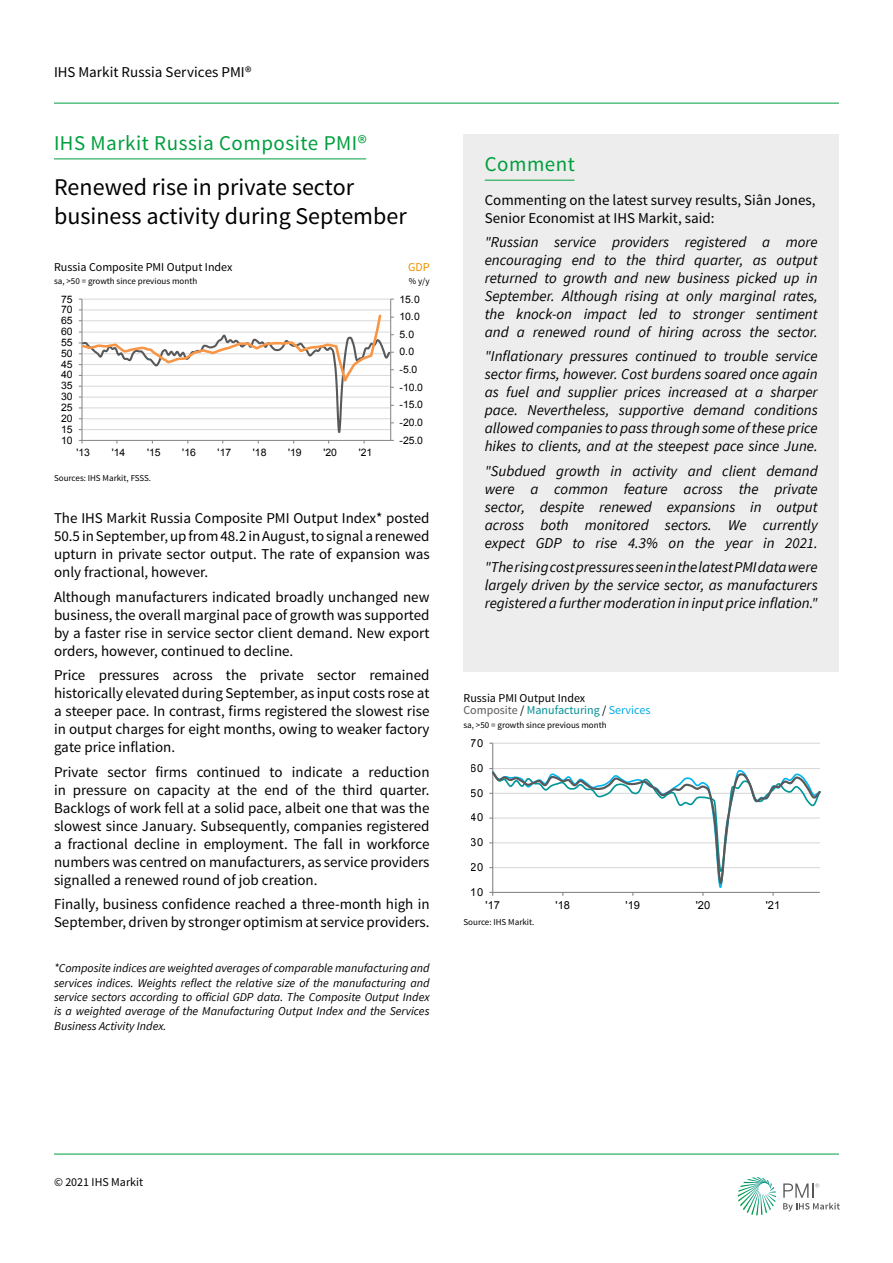
<style>
.page{position:relative;width:893px;height:1263px;background:#fff}
.page>*{position:absolute;margin:0;border:0;box-sizing:border-box;transform-origin:0 0}
.t1{font:24px/28.8px "Source Sans Pro";color:#000}
.t2{font:21px "Source Sans Pro";letter-spacing:.025em;color:#009e3d}
.t3{font:15px/18px "Source Sans Pro";color:#000;text-align:justify}
.t4{font:italic 15px/18px "Source Sans Pro";color:#000;text-align:justify}
.t5{font:italic 12px/14.4px "Source Sans Pro";color:#000;text-align:justify}
.t6{font:12px "Source Sans Pro";color:#000}
.t7{font:12px "Source Sans Pro";color:#008f93}
.t8{font:12px "Source Sans Pro";color:#f39200}
.t9{font:10.95px "Arial";letter-spacing:-.005em;color:#000}
.t10{font:10.35px "Arial";letter-spacing:-.005em;color:#000}
.t11{font:9px "Source Sans Pro";color:#000}
.s1{color:#575756}
.s2{color:#000}
.s3{color:#00aae9}
</style>
<div class="page">
<hr style="left:54px;top:103px;width:785px;height:1px;background:#009e3d">
<svg style="left:738px;top:1177px;width:38px;height:38px"></svg>
<svg style="left:783px;top:1183px;width:57px;height:28px"></svg>
<hr style="left:54px;top:1154px;width:785px;height:1px;background:#009e3d">
<hr style="left:54px;top:159px;width:312px;height:1px;background:#009e3d">
<hr style="left:82px;top:299px;width:309px;height:1px;background:#d9d9d9">
<hr style="left:390px;top:299px;width:1px;height:141px;background:#868686">
<hr style="left:81px;top:299px;width:1px;height:141px;background:#868686">
<svg style="left:79px;top:309px;width:315px;height:134px"></svg>
<div style="left:463px;top:193px;width:376px;height:479px;background:#ededed"></div>
<div style="left:463px;top:134px;width:376px;height:59px;background:#ededed"></div>
<hr style="left:485px;top:180px;width:89px;height:1px;background:#009e3d">
<hr style="left:493px;top:743px;width:327px;height:1px;background:#d9d9d9">
<hr style="left:492px;top:743px;width:1px;height:149px;background:#868686">
<svg style="left:489px;top:767px;width:331px;height:129px"></svg>
<p class="t3" style="left:54px;top:63px;width:199px">IHS Markit Russia Services PMI®</p>
<h2 class="t2" style="left:54px;top:130px;width:314px">IHS Markit Russia Composite PMI®</h2>
<h1 class="t1" style="left:54px;top:173px;width:354px">Renewed rise in private sector business activity during September</h1>
<p class="t6" style="left:54px;top:259px;width:180px">Russia Composite PMI Output Index</p>
<p class="t11" style="left:54px;top:276px;width:145px">sa, &gt;50 = growth since previous month</p>
<p class="t10" style="left:61px;top:292px;width:13px">75</p>
<p class="t10" style="left:61px;top:303px;width:13px">70</p>
<p class="t10" style="left:61px;top:314px;width:13px">65</p>
<p class="t10" style="left:61px;top:325px;width:13px">60</p>
<p class="t10" style="left:61px;top:335px;width:13px">55</p>
<p class="t10" style="left:61px;top:346px;width:13px">50</p>
<p class="t10" style="left:61px;top:357px;width:13px">45</p>
<p class="t10" style="left:61px;top:368px;width:13px">40</p>
<p class="t10" style="left:61px;top:379px;width:13px">35</p>
<p class="t10" style="left:61px;top:390px;width:13px">30</p>
<p class="t10" style="left:61px;top:401px;width:13px">25</p>
<p class="t10" style="left:61px;top:411px;width:13px">20</p>
<p class="t10" style="left:61px;top:422px;width:13px">15</p>
<p class="t10" style="left:61px;top:433px;width:13px">10</p>
<p class="t10" style="left:76px;top:445px;width:15px">'13</p>
<p class="t10" style="left:112px;top:445px;width:15px">'14</p>
<p class="t10" style="left:147px;top:445px;width:15px">'15</p>
<p class="t10" style="left:182px;top:445px;width:15px">'16</p>
<p class="t10" style="left:218px;top:445px;width:15px">'17</p>
<p class="t10" style="left:253px;top:445px;width:15px">'18</p>
<p class="t10" style="left:288px;top:445px;width:15px">'19</p>
<p class="t10" style="left:323px;top:445px;width:15px">'20</p>
<p class="t10" style="left:359px;top:445px;width:15px">'21</p>
<p class="t11" style="left:54px;top:472px;width:99px">Sources: IHS Markit, FSSS.</p>
<p class="t8" style="left:408px;top:259px;width:23px">GDP</p>
<p class="t11" style="left:409px;top:276px;width:22px">% y/y</p>
<p class="t10" style="left:399px;top:292px;width:22px">15.0</p>
<p class="t10" style="left:399px;top:310px;width:22px">10.0</p>
<p class="t10" style="left:399px;top:327px;width:16px">5.0</p>
<p class="t10" style="left:399px;top:345px;width:16px">0.0</p>
<p class="t10" style="left:399px;top:363px;width:19px">-5.0</p>
<p class="t10" style="left:399px;top:380px;width:25px">-10.0</p>
<p class="t10" style="left:399px;top:398px;width:25px">-15.0</p>
<p class="t10" style="left:399px;top:415px;width:25px">-20.0</p>
<p class="t10" style="left:399px;top:433px;width:25px">-25.0</p>
<p class="t3" style="left:54px;top:510px;width:377px">The IHS Markit Russia Composite PMI Output Index* posted 50.5 in September, up from 48.2 in August, to signal a renewed upturn in private sector output. The rate of expansion was only fractional, however.</p>
<p class="t3" style="left:54px;top:588px;width:377px">Although manufacturers indicated broadly unchanged new business, the overall marginal pace of growth was supported by a faster rise in service sector client demand. New export orders, however, continued to decline.</p>
<p class="t3" style="left:54px;top:666px;width:377px">Price pressures across the private sector remained historically elevated during September, as input costs rose at a steeper pace. In contrast, firms registered the slowest rise in output charges for eight months, owing to weaker factory gate price inflation.</p>
<p class="t3" style="left:54px;top:763px;width:377px">Private sector firms continued to indicate a reduction in pressure on capacity at the end of the third quarter.<br>Backlogs of work fell at a solid pace, albeit one that was the slowest since January. Subsequently, companies registered a fractional decline in employment. The fall in workforce numbers was centred on manufacturers, as service providers signalled a renewed round of job creation.</p>
<p class="t3" style="left:54px;top:895px;width:377px">Finally, business confidence reached a three-month high in<br>September, driven by stronger optimism at service providers.</p>
<p class="t5" style="left:54px;top:961px;width:377px">*Composite indices are weighted averages of comparable manufacturing and services indices. Weights reflect the relative size of the manufacturing and service sectors according to official GDP data. The Composite Output Index is a weighted average of the Manufacturing Output Index and the Services Business Activity Index.</p>
<h2 class="t2" style="left:485px;top:151px;width:92px">Comment</h2>
<p class="t3" style="left:485px;top:191px;width:332px">Commenting on the latest survey results, Siân Jones,<br>Senior Economist at IHS Markit, said:</p>
<p class="t4" style="left:485px;top:233px;width:334px">"Russian service providers registered a more encouraging end to the third quarter, as output returned to growth and new business picked up in September. Although rising at only marginal rates, the knock-on impact led to stronger sentiment and a renewed round of hiring across the sector.</p>
<p class="t4" style="left:485px;top:347px;width:334px">"Inflationary pressures continued to trouble service sector firms, however. Cost burdens soared once again as fuel and supplier prices increased at a sharper pace. Nevertheless, supportive demand conditions allowed companies to pass through some of these price hikes to clients, and at the steepest pace since June.</p>
<p class="t4" style="left:485px;top:462px;width:334px">"Subdued growth in activity and client demand were a common feature across the private sector, despite renewed expansions in output across both monitored sectors. We currently expect GDP to rise 4.3% on the year in 2021.</p>
<p class="t4" style="left:485px;top:558px;width:334px">"The rising cost pressures seen in the latest PMI data were largely driven by the service sector, as manufacturers registered a further moderation in input price inflation."</p>
<p class="t6" style="left:463px;top:690px;width:123px">Russia PMI Output Index</p>
<p class="t7" style="left:463px;top:703px;width:188px"><span class="s1">Composite</span> <span class="s2">/</span> Manufacturing <span class="s2">/</span> <span class="s3">Services</span></p>
<p class="t11" style="left:463px;top:719px;width:145px">sa, &gt;50 = growth since previous month</p>
<p class="t9" style="left:471px;top:736px;width:14px">70</p>
<p class="t9" style="left:471px;top:761px;width:14px">60</p>
<p class="t9" style="left:471px;top:785px;width:14px">50</p>
<p class="t9" style="left:471px;top:810px;width:14px">40</p>
<p class="t9" style="left:471px;top:835px;width:14px">30</p>
<p class="t9" style="left:471px;top:860px;width:14px">20</p>
<p class="t9" style="left:471px;top:885px;width:14px">10</p>
<p class="t9" style="left:486px;top:898px;width:16px">'17</p>
<p class="t9" style="left:556px;top:898px;width:16px">'18</p>
<p class="t9" style="left:626px;top:898px;width:16px">'19</p>
<p class="t9" style="left:696px;top:898px;width:16px">'20</p>
<p class="t9" style="left:766px;top:898px;width:16px">'21</p>
<p class="t11" style="left:463px;top:917px;width:73px">Source: IHS Markit.</p>
<p class="t6" style="left:54px;top:1175px;width:91px">© 2021 IHS Markit</p>
</div>
